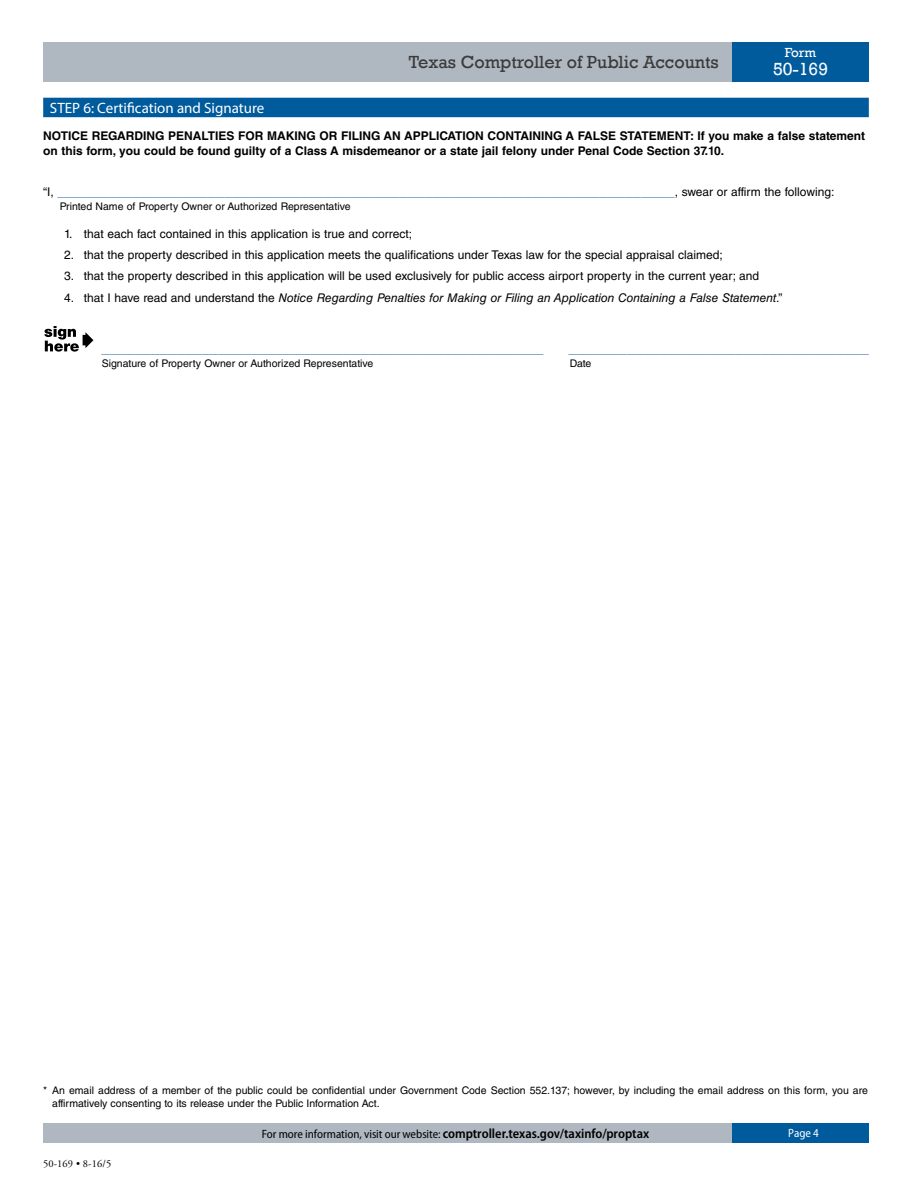
<style>
.page{position:relative;width:918px;height:1188px;background:#fff}
.page>*{position:absolute;margin:0;border:0;box-sizing:border-box;transform-origin:0 0}
.t1{font:18px "Rockwell";color:#3a3a3a}
.t2{font:18px "Rockwell";color:#fff}
.Body_text{font:15px "Helvetica LT Std";color:#668fc1}
.Divider_Bar{font:15px "Myriad Pro";color:#fff}
.t3{font:600 semi-condensed 13.5px "Myriad Pro";color:#000}
.t4{font:13.5px "Rockwell";color:#fff}
.Body_text-2{font:12px "Helvetica LT Std";color:#000}
.t5{font:700 12px/14.4px "Helvetica LT Std";color:#000}
.t6{font:italic 12px "Helvetica LT Std";color:#000}
.t7{font:semi-condensed 12px "Myriad Pro";color:#fff}
.t8{font:10.5px/12.6px "Helvetica LT Std";color:#000}
.t9{font:10.5px "Adobe Garamond Pro";letter-spacing:.01em;color:#000}
.s1{font-size:12px;color:#000}
.s2{font-style:normal}
.s3{font-weight:400;font-size:12px}
</style>
<div class="page">
<div style="left:43px;top:42px;width:689px;height:39px;background:#afb7c0"></div>
<div style="left:732px;top:42px;width:137px;height:39px;background:#005b9d"></div>
<div style="left:43px;top:1124px;width:689px;height:19px;background:#afb7c0"></div>
<div style="left:732px;top:1124px;width:137px;height:19px;background:#005b9d"></div>
<div style="left:43px;top:98px;width:826px;height:19px;background:#005b9d"></div>
<hr style="left:83px;top:335px;width:4px;height:10px;background:#000">
<svg style="left:85px;top:332px;width:8px;height:16px"></svg>
<svg style="left:44px;top:326px;width:35px;height:26px"></svg>
<h1 class="t1" style="left:409px;top:51px;width:311px">Texas Comptroller of Public Accounts</h1>
<p class="t4" style="left:785px;top:45px;width:33px">Form</p>
<h1 class="t2" style="left:773px;top:59px;width:57px">50-169</h1>
<h3 class="Divider_Bar" style="left:50px;top:98px;width:216px">STEP 6: Certification and Signature</h3>
<p class="t5" style="left:43px;top:129px;width:823px">NOTICE REGARDING PENALTIES FOR MAKING OR FILING AN APPLICATION CONTAINING A FALSE STATEMENT: If you make a false statement on this form, you could be found guilty of a Class A misdemeanor or a state jail felony under Penal Code Section 37.10.</p>
<p class="Body_text" style="left:43px;top:182px;width:633px"><span class="s1">“I,</span> __________________________________________________________________________</p>
<p class="Body_text-2" style="left:675px;top:185px;width:161px">, swear or affirm the following:</p>
<p class="t8" style="left:60px;top:200px;width:292px">Printed Name of Property Owner or Authorized Representative</p>
<p class="Body_text-2" style="left:64px;top:227px;width:349px">1. that each fact contained in this application is true and correct;</p>
<p class="Body_text-2" style="left:64px;top:248px;width:660px">2. that the property described in this application meets the qualifications under Texas law for the special appraisal claimed;</p>
<p class="Body_text-2" style="left:64px;top:269px;width:697px">3. that the property described in this application will be used exclusively for public access airport property in the current year; and</p>
<p class="Body_text-2" style="left:64px;top:291px;width:12px">4.</p>
<p class="t6" style="left:84px;top:291px;width:700px"><span class="s2">that I have read and understand the</span> Notice Regarding Penalties for Making or Filing an Application Containing a False Statement<span class="s2">.”</span></p>
<h2 class="Body_text" style="left:102px;top:339px;width:444px">_____________________________________________________</h2>
<h2 class="Body_text" style="left:569px;top:339px;width:302px">____________________________________</h2>
<p class="t8" style="left:102px;top:357px;width:273px">Signature of Property Owner or Authorized Representative</p>
<p class="t8" style="left:570px;top:357px;width:23px">Date</p>
<p class="t8" style="left:52px;top:1084px;width:817px;text-indent:-9px">* An email address of a member of the public could be confidential under Government Code Section 552.137; however, by including the email address on this form, you are affirmatively consenting to its release under the Public Information Act.</p>
<p class="t9" style="left:43px;top:1158px;width:70px">50-169 • 8-16/5</p>
<p class="t3" style="left:262px;top:1126px;width:389px"><span class="s3">For more information, visit our website:</span> comptroller.texas.gov/taxinfo/proptax</p>
<p class="t7" style="left:788px;top:1126px;width:32px">Page 4</p>
</div>
